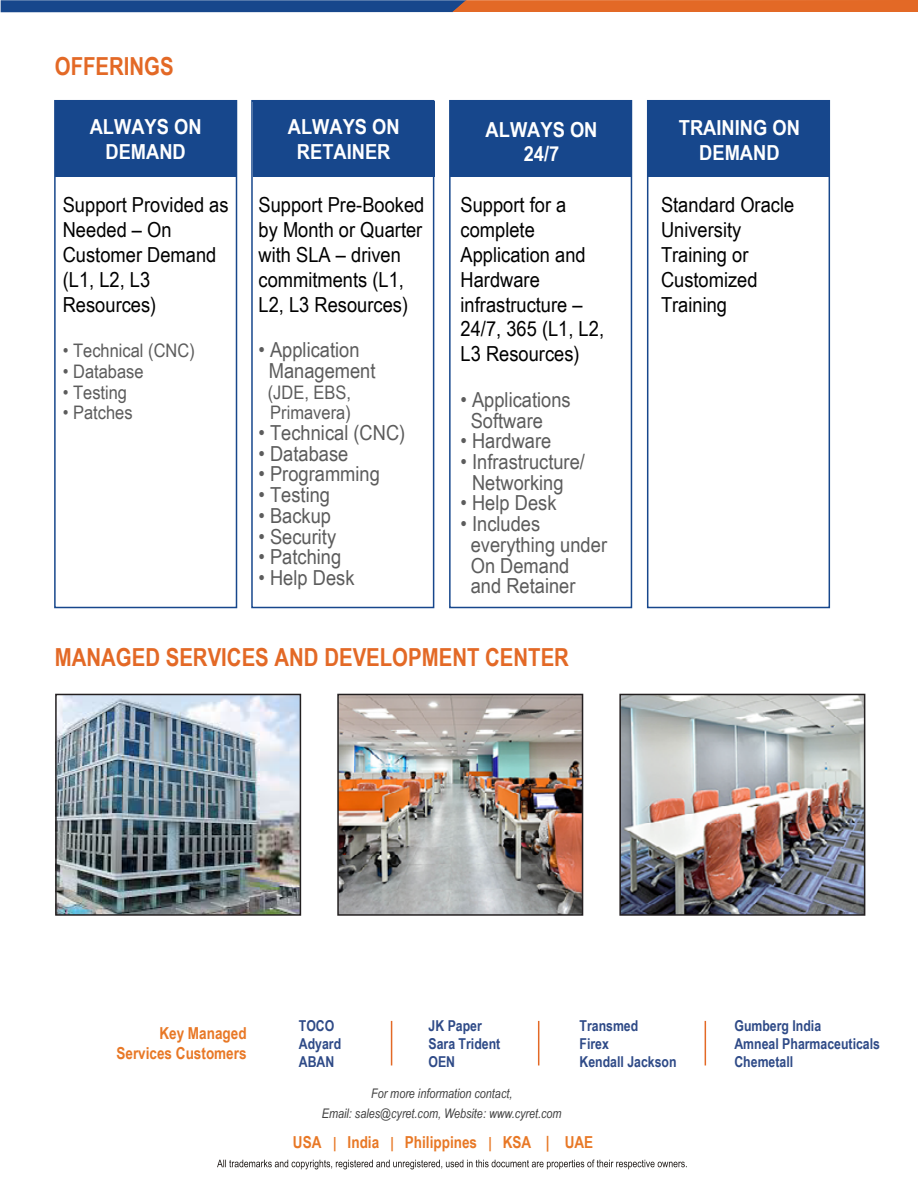
<style>
.page{position:relative;width:918px;height:1188px;background:#fff}
.page>*{position:absolute;margin:0;border:0;box-sizing:border-box;transform-origin:0 0}
.t1{font:700 24.9px "Arial Narrow";color:#e36926}
.t2{font:20.7px/24.9px "Arial Narrow";color:#000;scale:1.08 1}
.t3{font:20.7px/20.7px "Arial Narrow";color:#5c5c5c;scale:1.08 1}
.t4{font:700 20.7px/24.9px "Arial Narrow";color:#fff;text-align:center;scale:1.08 1}
.t5{font:18.6px/20.7px "Arial Narrow";color:#5c5c5c;scale:1.08 1}
.t6{font:700 16.5px/19.8px "Arial Narrow";color:#e87826;text-align:right}
.t7{font:700 15px/18px "Arial Narrow";color:#2e4a87}
.t8{font:italic 13.2px/19.5px "Arial Narrow";color:#404040;text-align:center}
.s1{font-size:15px}
</style>
<div class="page">
<div style="left:55px;top:101px;width:182px;height:76px;background:#17478c"></div>
<div style="left:54px;top:100px;width:183px;height:508px;border:2px solid #17478c"></div>
<div style="left:251px;top:100px;width:183px;height:508px;border:2px solid #17478c"></div>
<div style="left:449px;top:100px;width:183px;height:508px;border:2px solid #17478c"></div>
<div style="left:647px;top:100px;width:183px;height:508px;border:2px solid #17478c"></div>
<div style="left:253px;top:101px;width:181px;height:76px;background:#17478c"></div>
<div style="left:451px;top:101px;width:181px;height:76px;background:#17478c"></div>
<div style="left:648px;top:101px;width:182px;height:76px;background:#17478c"></div>
<svg style="left:217px;top:1160px;width:470px;height:9px"></svg>
<hr style="left:391px;top:1021px;width:1px;height:44px;background:#e36926">
<hr style="left:538px;top:1021px;width:1px;height:44px;background:#e36926">
<hr style="left:705px;top:1021px;width:1px;height:44px;background:#e36926">
<svg style="left:1px;top:0;width:917px;height:12px;background:#7f5a5b"></svg>
<img style="left:622px;top:697px;width:240px;height:216px">
<div style="left:619px;top:694px;width:246px;height:222px;border:2px solid #231f20"></div>
<img style="left:340px;top:697px;width:240px;height:216px">
<div style="left:337px;top:694px;width:246px;height:222px;border:2px solid #231f20"></div>
<img style="left:58px;top:697px;width:240px;height:216px">
<div style="left:55px;top:694px;width:246px;height:222px;border:2px solid #231f20"></div>
<p class="t1" style="left:55px;top:48px;width:120px">OFFERINGS</p>
<p class="t4" style="left:90px;top:113px;width:105px">ALWAYS ON<br>DEMAND</p>
<p class="t4" style="left:288px;top:114px;width:105px">ALWAYS ON<br>RETAINER</p>
<p class="t4" style="left:486px;top:116px;width:105px">ALWAYS ON<br>24/7</p>
<p class="t4" style="left:679px;top:114px;width:114px">TRAINING ON<br>DEMAND</p>
<p class="t2" style="left:63px;top:192px;width:155px">Support Provided as<br>Needed – On<br>Customer Demand (L1, L2, L3<br>Resources)</p>
<p class="t5" style="left:63px;top:340px;width:124px">• Technical (CNC)</p>
<p class="t5" style="left:63px;top:360px;width:76px">• Database</p>
<p class="t5" style="left:63px;top:381px;width:61px">• Testing</p>
<p class="t5" style="left:63px;top:402px;width:66px">• Patches</p>
<p class="t2" style="left:259px;top:192px;width:155px">Support Pre-Booked by Month or Quarter with SLA – driven commitments (L1,<br>L2, L3 Resources)</p>
<p class="t3" style="left:269px;top:339px;width:100px;text-indent:-10px">• Application<br>Management</p>
<p class="t5" style="left:268px;top:381px;width:79px">(JDE, EBS,<br>Primavera)</p>
<p class="t3" style="left:259px;top:422px;width:137px">• Technical (CNC)</p>
<p class="t3" style="left:259px;top:442px;width:85px">• Database</p>
<p class="t3" style="left:259px;top:463px;width:114px">• Programming</p>
<p class="t3" style="left:259px;top:484px;width:68px">• Testing</p>
<p class="t3" style="left:259px;top:504px;width:69px">• Backup</p>
<p class="t3" style="left:259px;top:525px;width:73px">• Security</p>
<p class="t3" style="left:259px;top:546px;width:78px">• Patching</p>
<p class="t3" style="left:259px;top:567px;width:90px">• Help Desk</p>
<p class="t2" style="left:461px;top:192px;width:134px">Support for a complete<br>Application and<br>Hardware infrastructure –<br>24/7, 365 (L1, L2,<br>L3 Resources)</p>
<p class="t3" style="left:471px;top:388px;width:94px;text-indent:-10px">• Applications<br>Software</p>
<p class="t3" style="left:461px;top:430px;width:86px">• Hardware</p>
<p class="t3" style="left:461px;top:451px;width:117px;text-align:center">• Infrastructure/<br>Networking</p>
<p class="t3" style="left:461px;top:492px;width:90px">• Help Desk</p>
<p class="t3" style="left:471px;top:513px;width:128px;text-indent:-10px">• Includes everything under<br>On Demand<br>and Retainer</p>
<p class="t1" style="left:55px;top:639px;width:516px">MANAGED SERVICES AND DEVELOPMENT CENTER</p>
<p class="t2" style="left:661px;top:192px;width:125px">Standard Oracle<br>University<br>Training or<br>Customized<br>Training</p>
<p class="t6" style="left:117px;top:1022px;width:132px">Key Managed<br>Services Customers</p>
<p class="t7" style="left:299px;top:1016px;width:44px">TOCO<br>Adyard<br>ABAN</p>
<p class="t7" style="left:429px;top:1016px;width:73px">JK Paper<br>Sara Trident<br>OEN</p>
<p class="t7" style="left:734px;top:1016px;width:147px">Gumberg India<br>Amneal Pharmaceuticals<br>Chemetall</p>
<p class="t7" style="left:580px;top:1016px;width:99px">Transmed<br>Firex<br>Kendall Jackson</p>
<p class="t8" style="left:322px;top:1084px;width:241px">For more information contact,<br>Email: sales@cyret.com, Website: www.cyret.com</p>
<p class="t6" style="left:293px;top:1131px;width:302px">USA <span class="s1">|</span> India <span class="s1">|</span> Philippines <span class="s1">|</span> KSA | UAE</p>
</div>
